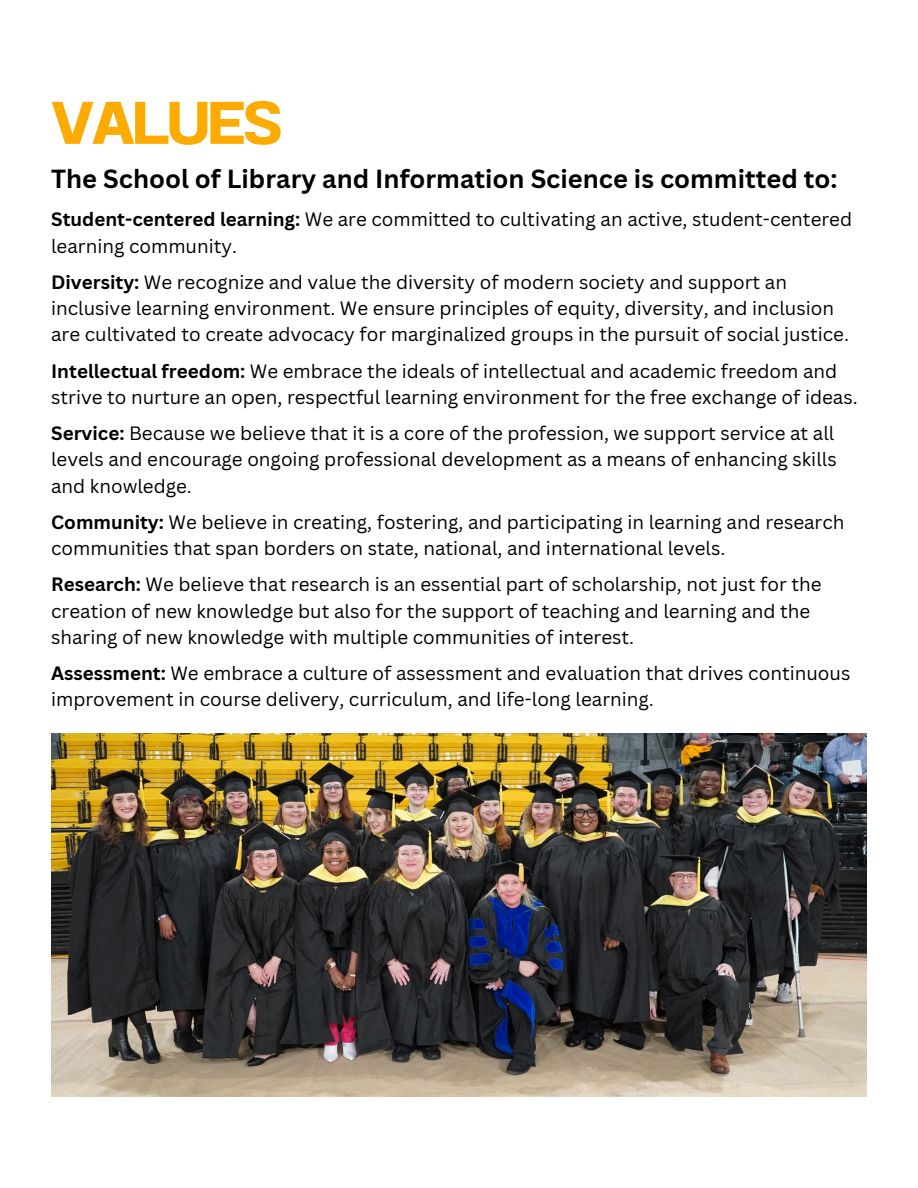
<style>
.page{position:relative;width:918px;height:1188px;background:#fff}
.page>*{position:absolute;margin:0;border:0;box-sizing:border-box;transform-origin:0 0}
.t1{font:700 60px "Anantason";letter-spacing:-.035em;color:#fdaa01}
.t2{font:700 25.5px "Canva Sans";color:#000}
.t3{font:18.75px/26.2px "Canva Sans";color:#000}
.s1{font-weight:700}
</style>
<div class="page">
<img style="left:51px;top:734px;width:816px;height:362px">
<p class="t1" style="left:51px;top:88px;width:233px">VALUES</p>
<h2 class="t2" style="left:51px;top:161px;width:788px">The School of Library and Information Science is committed to:</h2>
<p class="t3" style="left:51px;top:206px;width:803px"><span class="s1">Student-centered learning:</span> We are committed to cultivating an active, student-centered learning community.</p>
<p class="t3" style="left:51px;top:268px;width:799px"><span class="s1">Diversity:</span> We recognize and value the diversity of modern society and support an inclusive learning environment. We ensure principles of equity, diversity, and inclusion are cultivated to create advocacy for marginalized groups in the pursuit of social justice.</p>
<p class="t3" style="left:51px;top:357px;width:808px"><span class="s1">Intellectual freedom:</span> We embrace the ideals of intellectual and academic freedom and strive to nurture an open, respectful learning environment for the free exchange of ideas.</p>
<p class="t3" style="left:51px;top:420px;width:787px"><span class="s1">Service:</span> Because we believe that it is a core of the profession, we support service at all levels and encourage ongoing professional development as a means of enhancing skills and knowledge.</p>
<p class="t3" style="left:51px;top:508px;width:795px"><span class="s1">Community:</span> We believe in creating, fostering, and participating in learning and research communities that span borders on state, national, and international levels.</p>
<p class="t3" style="left:51px;top:571px;width:772px"><span class="s1">Research:</span> We believe that research is an essential part of scholarship, not just for the creation of new knowledge but also for the support of teaching and learning and the sharing of new knowledge with multiple communities of interest.</p>
<p class="t3" style="left:51px;top:660px;width:801px"><span class="s1">Assessment:</span> We embrace a culture of assessment and evaluation that drives continuous improvement in course delivery, curriculum, and life-long learning.</p>
</div>
